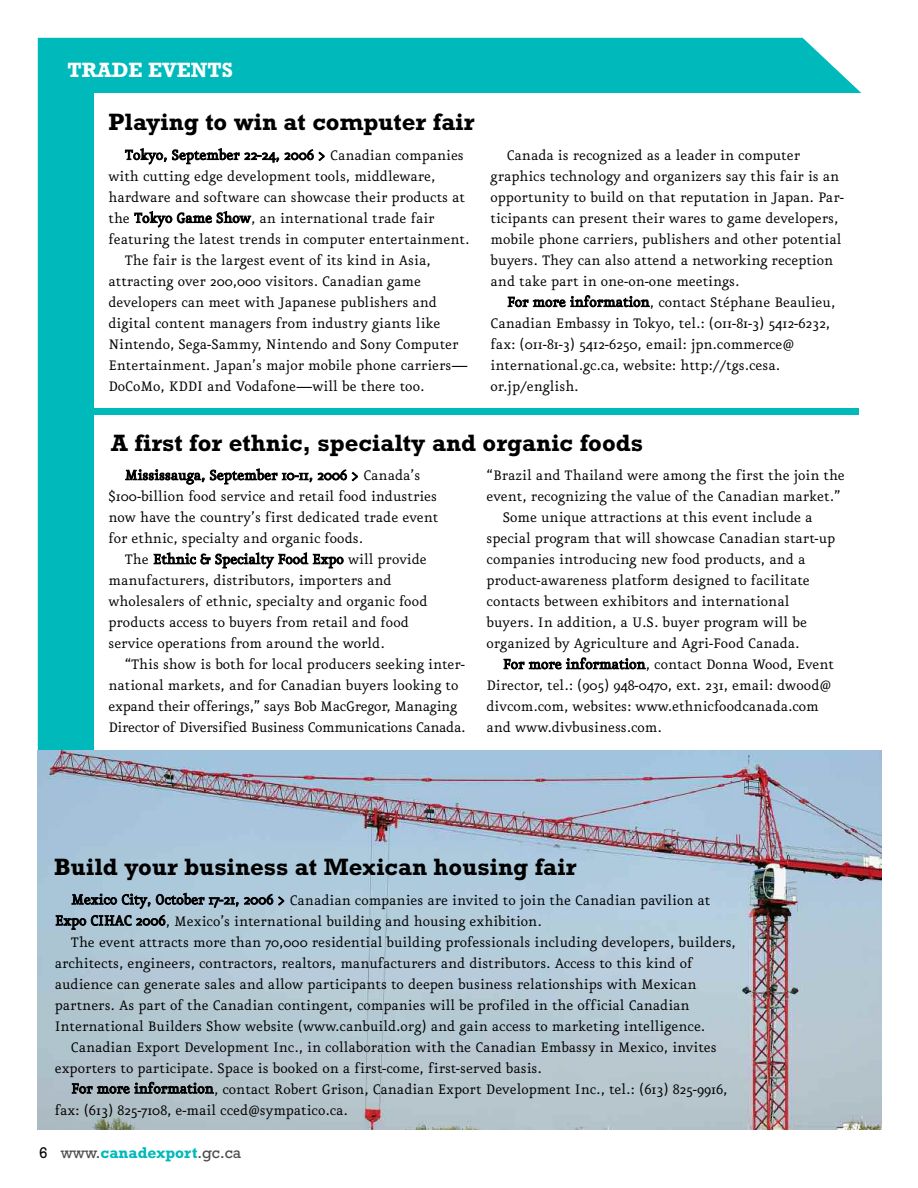
<style>
.page{position:relative;width:918px;height:1188px;background:#fff}
.page>*{position:absolute;margin:0;border:0;box-sizing:border-box;transform-origin:0 0}
.t1{font:700 24px "Rockwell";color:#000}
.t2{font:700 21px "Rockwell";color:#fff}
.t3{font:16.5px/21px "Eureka";color:#000}
.t4{font:700 15.75px "Rockwell";color:#00b9bb}
.s1{font-weight:400;color:#000}
.s2{font-weight:400;color:#4d4d4d}
</style>
<div class="page">
<div style="left:38px;top:38px;width:824px;height:712px;background:#00b9bb"></div>
<div style="left:94px;top:94px;width:796px;height:1029px;background:#fff"></div>
<img style="left:38px;top:750px;width:843px;height:380px">
<div style="left:66px;top:408px;width:793px;height:7px;background:#00b9bb"></div>
<p class="t2" style="left:68px;top:58px;width:167px">TRADE EVENTS</p>
<h1 class="t1" style="left:109px;top:108px;width:368px">Playing to win at computer fair</h1>
<p class="t3" style="left:125px;top:143px;width:340px">Tokyo, September 22-24, 2006 &gt; Canadian companies</p>
<p class="t3" style="left:109px;top:165px;width:329px">with cutting edge development tools, middleware,</p>
<p class="t3" style="left:109px;top:186px;width:358px">hardware and software can showcase their products at</p>
<p class="t3" style="left:109px;top:207px;width:328px">the Tokyo Game Show, an international trade fair</p>
<p class="t3" style="left:109px;top:228px;width:362px">featuring the latest trends in computer entertainment.</p>
<p class="t3" style="left:125px;top:249px;width:308px">The fair is the largest event of its kind in Asia,</p>
<p class="t3" style="left:109px;top:270px;width:314px">attracting over 200,000 visitors. Canadian game</p>
<p class="t3" style="left:109px;top:291px;width:330px">developers can meet with Japanese publishers and</p>
<p class="t3" style="left:109px;top:312px;width:333px">digital content managers from industry giants like</p>
<p class="t3" style="left:109px;top:333px;width:352px">Nintendo, Sega-Sammy, Nintendo and Sony Computer</p>
<p class="t3" style="left:109px;top:354px;width:361px">Entertainment. Japan’s major mobile phone carriers—</p>
<p class="t3" style="left:109px;top:375px;width:317px">DoCoMo, KDDI and Vodafone—will be there too.</p>
<p class="t3" style="left:491px;top:144px;width:355px;text-indent:16px">Canada is recognized as a leader in computer graphics technology and organizers say this fair is an opportunity to build on that reputation in Japan. Par&shy;ticipants can present their wares to game developers, mobile phone carriers, publishers and other potential buyers. They can also attend a networking reception and take part in one-on-one meetings.</p>
<p class="t3" style="left:491px;top:291px;width:346px;text-indent:16px">For more information, contact Stéphane Beaulieu, Canadian Embassy in Tokyo, tel.: (011-81-3) 5412-6232, fax: (011-81-3) 5412-6250, email: jpn.commerce@ international.gc.ca, website: http://tgs.cesa. or.jp/english.</p>
<h1 class="t1" style="left:111px;top:428px;width:533px">A first for ethnic, specialty and organic foods</h1>
<p class="t3" style="left:109px;top:464px;width:331px;text-indent:16px">Mississauga, September 10-11, 2006 &gt; Canada’s $100-billion food service and retail food industries now have the country’s first dedicated trade event for ethnic, specialty and organic foods.</p>
<p class="t3" style="left:109px;top:548px;width:320px;text-indent:16px">The Ethnic &amp; Specialty Food Expo will provide manufacturers, distributors, importers and wholesalers of ethnic, specialty and organic food products access to buyers from retail and food service operations from around the world.</p>
<p class="t3" style="left:109px;top:653px;width:358px;text-indent:16px">“This show is both for local producers seeking inter&shy;national markets, and for Canadian buyers looking to expand their offerings,” says Bob MacGregor, Managing Director of Diversified Business Communications Canada.</p>
<p class="t3" style="left:487px;top:464px;width:360px">“Brazil and Thailand were among the first the join the</p>
<p class="t3" style="left:487px;top:485px;width:355px">event, recognizing the value of the Canadian market.”</p>
<p class="t3" style="left:503px;top:506px;width:311px">Some unique attractions at this event include a</p>
<p class="t3" style="left:487px;top:527px;width:350px">special program that will showcase Canadian start-up</p>
<p class="t3" style="left:487px;top:548px;width:320px">companies introducing new food products, and a</p>
<p class="t3" style="left:487px;top:569px;width:325px">product-awareness platform designed to facilitate</p>
<p class="t3" style="left:487px;top:590px;width:304px">contacts between exhibitors and international</p>
<p class="t3" style="left:487px;top:611px;width:322px">buyers. In addition, a U.S. buyer program will be</p>
<p class="t3" style="left:487px;top:632px;width:315px">organized by Agriculture and Agri-Food Canada.</p>
<p class="t3" style="left:503px;top:653px;width:333px">For more information, contact Donna Wood, Event</p>
<p class="t3" style="left:487px;top:674px;width:346px">Director, tel.: (905) 948-0470, ext. 231, email: dwood@</p>
<p class="t3" style="left:487px;top:695px;width:334px">divcom.com, websites: www.ethnicfoodcanada.com</p>
<p class="t3" style="left:487px;top:716px;width:177px">and www.divbusiness.com.</p>
<h1 class="t1" style="left:54px;top:853px;width:524px">Build your business at Mexican housing fair</h1>
<p class="t3" style="left:55px;top:888px;width:657px;text-indent:16px">Mexico City, October 17-21, 2006 &gt; Canadian companies are invited to join the Canadian pavilion at<br>Expo CIHAC 2006, Mexico’s international building and housing exhibition.</p>
<p class="t3" style="left:55px;top:930px;width:683px;text-indent:16px">The event attracts more than 70,000 residential building professionals including developers, builders, architects, engineers, contractors, realtors, manufacturers and distributors. Access to this kind of audience can generate sales and allow participants to deepen business relationships with Mexican partners. As part of the Canadian contingent, companies will be profiled in the official Canadian International Builders Show website (www.canbuild.org) and gain access to marketing intelligence.</p>
<p class="t3" style="left:55px;top:1035px;width:663px;text-indent:16px">Canadian Export Development Inc., in collaboration with the Canadian Embassy in Mexico, invites exporters to participate. Space is booked on a first-come, first-served basis.</p>
<p class="t3" style="left:55px;top:1077px;width:674px;text-indent:16px">For more information, contact Robert Grison, Canadian Export Development Inc., tel.: (613) 825-9916, fax: (613) 825-7108, e-mail cced@sympatico.ca.</p>
<p class="t4" style="left:39px;top:1143px;width:203px"><span class="s1">6</span> <span class="s2">www.</span>canadexport<span class="s2">.gc.ca</span></p>
</div>
